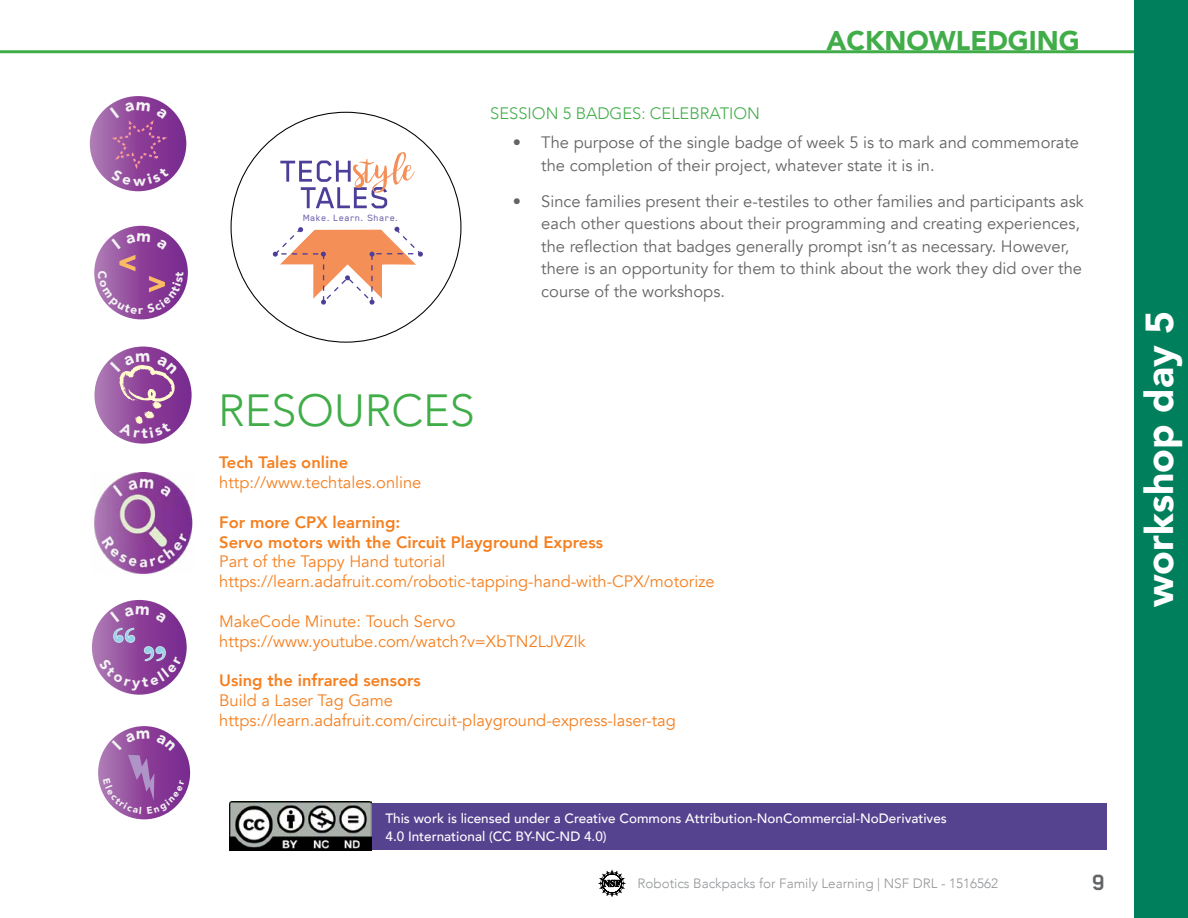
<style>
.page{position:relative;width:1188px;height:918px;background:#fff}
.page>*{position:absolute;margin:0;border:0;box-sizing:border-box;transform-origin:0 0}
.t1{font:300 45px "Avenir";color:#41ad49}
.t2{font:900 39px "Avenir";color:#fff}
.t3{font:900 27px "Avenir";color:#41ad49}
.t4{font:700 25.5px "Blender Pro";color:#636466}
.t5{font:16.5px/22.5px "Avenir";color:#636466}
.t6{font:16.5px/19.8px "Avenir";color:#f58020}
.t7{font:800 16.5px/19.8px "Avenir";color:#f58020}
.t8{font:300 16.5px "Avenir";color:#41ad49}
.t9{font:500 13.5px/18px "Avenir";color:#fff}
.t10{font:300 13.5px "Avenir";color:#939598}
.t11{font:500 10.5px "Blender Pro";letter-spacing:.05em;color:#776bb0}
</style>
<div class="page">
<svg style="left:598px;top:870px;width:28px;height:27px"></svg>
<div style="left:1134px;top:0;width:54px;height:918px;background:#007f5c"></div>
<hr style="left:0;top:50px;width:1134px;height:3px;background:#41ad49">
<svg style="left:94px;top:347px;width:98px;height:97px;background:#9859a5"></svg>
<svg style="left:92px;top:600px;width:95px;height:95px"></svg>
<svg style="left:94px;top:226px;width:94px;height:93px"></svg>
<img style="left:94px;top:473px;width:99px;height:100px">
<div style="left:372px;top:803px;width:735px;height:47px;background:#564390"></div>
<img style="left:229px;top:802px;width:143px;height:48px">
<svg style="left:272px;top:226px;width:151px;height:79px"></svg>
<svg style="left:280px;top:152px;width:135px;height:56px"></svg>
<svg style="left:90px;top:96px;width:96px;height:95px"></svg>
<svg style="left:110px;top:352px;width:68px;height:87px;background:#9e60a3"></svg>
<svg style="left:99px;top:605px;width:83px;height:86px;background:#9b60a9"></svg>
<svg style="left:112px;top:232px;width:39px;height:17px"></svg>
<svg style="left:157px;top:238px;width:11px;height:11px"></svg>
<svg style="left:98px;top:255px;width:85px;height:59px;background:#9c5aa0"></svg>
<svg style="left:98px;top:726px;width:92px;height:93px"></svg>
<p class="t11" style="left:303px;top:213px;width:97px">Make. Learn. Share.</p>
<h3 class="t3" style="left:827px;top:18px;width:255px">ACKNOWLEDGING</h3>
<p class="t8" style="left:490px;top:103px;width:271px">SESSION 5 BADGES: CELEBRATION</p>
<p class="t5" style="left:541px;top:131px;width:539px;text-indent:-28px">• The purpose of the single badge of week 5 is to mark and commemorate the completion of their project, whatever state it is in.</p>
<p class="t5" style="left:541px;top:190px;width:544px;text-indent:-28px">• Since families present their e-testiles to other families and participants ask each other questions about their programming and creating experiences, the reflection that badges generally prompt isn’t as necessary. However, there is an opportunity for them to think about the work they did over the course of the workshops.</p>
<h1 class="t1" style="left:218px;top:384px;width:258px">RESOURCES</h1>
<p class="t7" style="left:219px;top:453px;width:131px">Tech Tales online</p>
<p class="t6" style="left:219px;top:473px;width:204px">http://www.techtales.online</p>
<p class="t7" style="left:219px;top:512px;width:385px">For more CPX learning:<br>Servo motors with the Circuit Playground Express</p>
<p class="t6" style="left:219px;top:552px;width:497px">Part of the Tappy Hand tutorial https://learn.adafruit.com/robotic-tapping-hand-with-CPX/motorize</p>
<p class="t6" style="left:219px;top:611px;width:368px">MakeCode Minute: Touch Servo https://www.youtube.com/watch?v=XbTN2LJVZIk</p>
<p class="t7" style="left:219px;top:671px;width:203px">Using the infrared sensors</p>
<p class="t6" style="left:219px;top:691px;width:458px">Build a Laser Tag Game https://learn.adafruit.com/circuit-playground-express-laser-tag</p>
<p class="t9" style="left:386px;top:809px;width:563px">This work is licensed under a Creative Commons Attribution-NonCommercial-NoDerivatives<br>4.0 International (CC BY-NC-ND 4.0)</p>
<p class="t10" style="left:637px;top:875px;width:362px">Robotics Backpacks for Family Learning | NSF DRL - 1516562</p>
<h3 class="t4" style="left:1092px;top:869px;width:15px">9</h3>
<h2 class="t2" style="left:1126px;top:607px;width:298px;rotate:-90deg">workshop day 5</h2>
</div>
